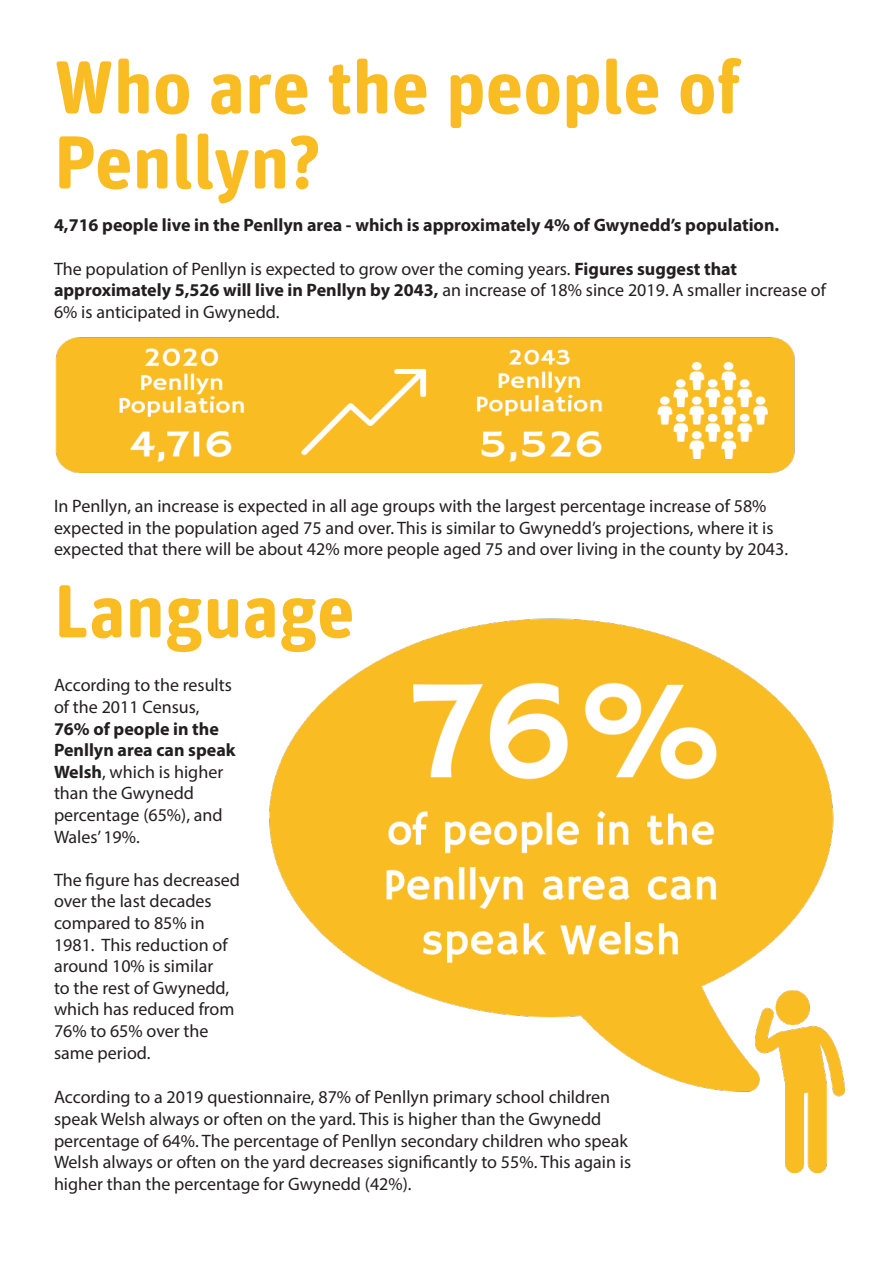
<style>
.page{position:relative;width:893px;height:1263px;background:#fff}
.page>*{position:absolute;margin:0;border:0;box-sizing:border-box;transform-origin:0 0}
.t1{font:700 75px/75px "Unit Rounded Pro";color:#f9bc23}
.t2{font:18px/21.6px "Myriad Pro";color:#231f20}
.t3{font:700 18px "Myriad Pro";color:#231f20}
.s1{font-weight:700}
</style>
<div class="page">
<img style="left:55px;top:337px;width:740px;height:136px">
<img style="left:269px;top:618px;width:576px;height:556px">
<p class="t1" style="left:54px;top:46px;width:688px">Who are the people of<br>Penllyn?</p>
<p class="t3" style="left:54px;top:214px;width:727px">4,716 people live in the Penllyn area - which is approximately 4% of Gwynedd’s population.</p>
<p class="t2" style="left:54px;top:257px;width:773px">The population of Penllyn is expected to grow over the coming years. <span class="s1">Figures suggest that approximately 5,526 will live in Penllyn by 2043,</span> an increase of 18% since 2019. A smaller increase of<br>6% is anticipated in Gwynedd.</p>
<p class="t2" style="left:54px;top:495px;width:736px">In Penllyn, an increase is expected in all age groups with the largest percentage increase of 58% expected in the population aged 75 and over. This is similar to Gwynedd’s projections, where it is expected that there will be about 42% more people aged 75 and over living in the county by 2043.</p>
<p class="t1" style="left:54px;top:570px;width:302px">Language</p>
<p class="t2" style="left:54px;top:674px;width:183px">According to the results of the 2011 Census,<br><span class="s1">76% of people in the<br>Penllyn area can speak<br>Welsh</span>, which is higher than the Gwynedd percentage (65%), and<br>Wales’ 19%.</p>
<p class="t2" style="left:54px;top:869px;width:188px">The figure has decreased over the last decades compared to 85% in<br>1981. This reduction of around 10% is similar<br>to the rest of Gwynedd, which has reduced from<br>76% to 65% over the same period.</p>
<p class="t2" style="left:54px;top:1086px;width:579px">According to a 2019 questionnaire, 87% of Penllyn primary school children speak Welsh always or often on the yard. This is higher than the Gwynedd percentage of 64%. The percentage of Penllyn secondary children who speak Welsh always or often on the yard decreases significantly to 55%. This again is higher than the percentage for Gwynedd (42%).</p>
</div>
